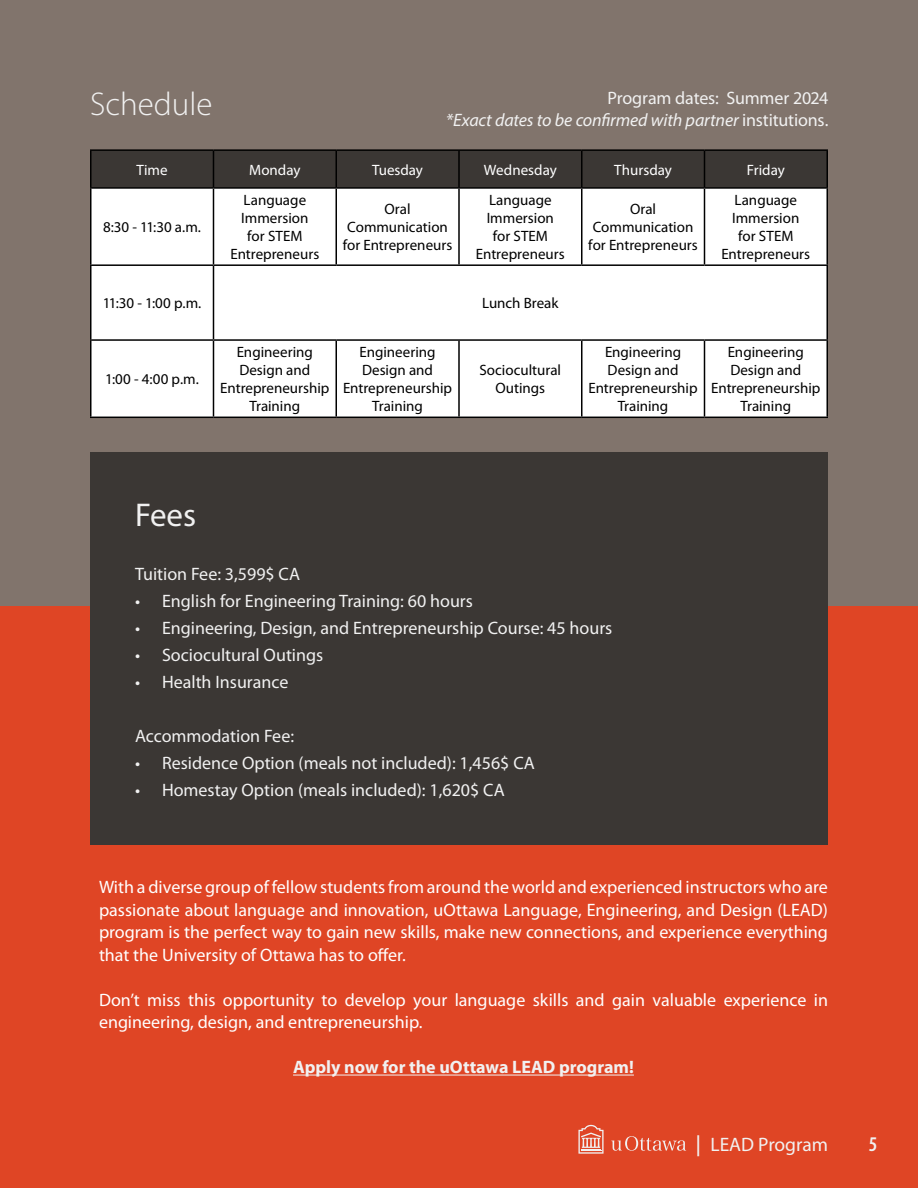
<style>
.page{position:relative;width:918px;height:1188px;background:#fff}
.page>*{position:absolute;margin:0;border:0;box-sizing:border-box;transform-origin:0 0}
.t1{font:300 33px "Myriad Pro";color:#f1f1f1}
.t2{font:33px "Myriad Pro";color:#f1f1f1}
.t3{font:700 21px "Myriad Pro";color:#fff}
.t4{font:600 condensed 21px "Myriad Pro";color:#f1f1f1}
.t5{font:19.5px "Myriad Pro";color:#f1f1f1}
.t6{font:18px/22.5px "Myriad Pro";color:#fff;text-align:justify}
.t7{font:18px/22.5px "Myriad Pro";color:#f1f1f1;text-align:right}
.t8{font:700 18px "Myriad Pro";color:#f1f1f1}
.t9{font:15px/18px "Myriad Pro";color:#000;text-align:center}
.t10{font:15px "Myriad Pro";color:#fff}
.s1{font-style:italic}
.s2{font-weight:600;font-stretch:condensed;font-size:21px}
</style>
<div class="page">
<div style="left:0;top:0;width:918px;height:620px;background:#81746c"></div>
<div style="left:92px;top:150px;width:734px;height:38px;background:#3b3734"></div>
<div style="left:92px;top:188px;width:734px;height:229px;background:#fff"></div>
<hr style="left:90px;top:149px;width:123px;height:2px;background:#000">
<hr style="left:90px;top:151px;width:2px;height:36px;background:#000">
<hr style="left:213px;top:149px;width:123px;height:2px;background:#000">
<hr style="left:213px;top:151px;width:1px;height:36px;background:#000">
<hr style="left:336px;top:149px;width:123px;height:2px;background:#000">
<hr style="left:336px;top:151px;width:1px;height:36px;background:#000">
<hr style="left:459px;top:149px;width:123px;height:2px;background:#000">
<hr style="left:458px;top:151px;width:2px;height:36px;background:#000">
<hr style="left:582px;top:149px;width:122px;height:2px;background:#000">
<hr style="left:581px;top:151px;width:1px;height:36px;background:#000">
<hr style="left:705px;top:149px;width:123px;height:2px;background:#000">
<hr style="left:704px;top:151px;width:1px;height:36px;background:#000">
<hr style="left:826px;top:151px;width:2px;height:36px;background:#000">
<hr style="left:90px;top:187px;width:123px;height:2px;background:#000">
<hr style="left:90px;top:189px;width:2px;height:75px;background:#000">
<hr style="left:213px;top:187px;width:123px;height:2px;background:#000">
<hr style="left:213px;top:189px;width:1px;height:75px;background:#000">
<hr style="left:336px;top:187px;width:123px;height:2px;background:#000">
<hr style="left:336px;top:189px;width:1px;height:75px;background:#000">
<hr style="left:459px;top:187px;width:123px;height:2px;background:#000">
<hr style="left:458px;top:189px;width:2px;height:75px;background:#000">
<hr style="left:582px;top:187px;width:122px;height:2px;background:#000">
<hr style="left:581px;top:189px;width:1px;height:75px;background:#000">
<hr style="left:705px;top:187px;width:123px;height:2px;background:#000">
<hr style="left:704px;top:189px;width:1px;height:75px;background:#000">
<hr style="left:826px;top:189px;width:2px;height:75px;background:#000">
<hr style="left:90px;top:264px;width:123px;height:2px;background:#000">
<hr style="left:90px;top:266px;width:2px;height:73px;background:#000">
<hr style="left:213px;top:264px;width:123px;height:2px;background:#000">
<hr style="left:213px;top:266px;width:1px;height:73px;background:#000">
<hr style="left:336px;top:264px;width:123px;height:2px;background:#000">
<hr style="left:459px;top:264px;width:123px;height:2px;background:#000">
<hr style="left:582px;top:264px;width:122px;height:2px;background:#000">
<hr style="left:705px;top:264px;width:123px;height:2px;background:#000">
<hr style="left:826px;top:266px;width:2px;height:73px;background:#000">
<hr style="left:90px;top:339px;width:123px;height:2px;background:#000">
<hr style="left:90px;top:341px;width:2px;height:76px;background:#000">
<hr style="left:213px;top:339px;width:123px;height:2px;background:#000">
<hr style="left:213px;top:341px;width:1px;height:76px;background:#000">
<hr style="left:336px;top:339px;width:123px;height:2px;background:#000">
<hr style="left:336px;top:341px;width:1px;height:76px;background:#000">
<hr style="left:459px;top:339px;width:123px;height:2px;background:#000">
<hr style="left:458px;top:341px;width:2px;height:76px;background:#000">
<hr style="left:582px;top:339px;width:122px;height:2px;background:#000">
<hr style="left:581px;top:341px;width:1px;height:76px;background:#000">
<hr style="left:705px;top:339px;width:123px;height:2px;background:#000">
<hr style="left:704px;top:341px;width:1px;height:76px;background:#000">
<hr style="left:826px;top:341px;width:2px;height:76px;background:#000">
<hr style="left:90px;top:417px;width:123px;height:1px;background:#000">
<hr style="left:213px;top:417px;width:123px;height:1px;background:#000">
<hr style="left:336px;top:417px;width:123px;height:1px;background:#000">
<hr style="left:459px;top:417px;width:123px;height:1px;background:#000">
<hr style="left:582px;top:417px;width:122px;height:1px;background:#000">
<hr style="left:705px;top:417px;width:123px;height:1px;background:#000">
<div style="left:0;top:606px;width:918px;height:582px;background:#df4525"></div>
<div style="left:90px;top:452px;width:738px;height:392px;background:#3b3734"></div>
<svg style="left:611px;top:1136px;width:75px;height:15px"></svg>
<svg style="left:578px;top:1125px;width:26px;height:29px"></svg>
<hr style="left:293px;top:1075px;width:341px;height:1px;background:#f1f1f1">
<h1 class="t1" style="left:90px;top:84px;width:124px">Schedule</h1>
<p class="t7" style="left:446px;top:86px;width:384px">Program dates: Summer 2024<br><span class="s1">*Exact dates to be confirmed with partner</span> institutions.</p>
<p class="t10" style="left:137px;top:160px;width:33px">Time</p>
<p class="t10" style="left:249px;top:160px;width:53px">Monday</p>
<p class="t10" style="left:372px;top:160px;width:52px">Tuesday</p>
<p class="t10" style="left:484px;top:160px;width:74px">Wednesday</p>
<p class="t10" style="left:614px;top:160px;width:59px">Thursday</p>
<p class="t10" style="left:747px;top:160px;width:39px">Friday</p>
<p class="t9" style="left:103px;top:218px;width:99px">8:30 - 11:30 a.m.</p>
<p class="t9" style="left:230px;top:191px;width:90px">Language<br>Immersion<br>for STEM<br>Entrepreneurs</p>
<p class="t9" style="left:343px;top:200px;width:111px">Oral<br>Communication for Entrepreneurs</p>
<p class="t9" style="left:476px;top:191px;width:90px">Language<br>Immersion<br>for STEM<br>Entrepreneurs</p>
<p class="t9" style="left:588px;top:200px;width:111px">Oral<br>Communication for Entrepreneurs</p>
<p class="t9" style="left:721px;top:191px;width:90px">Language<br>Immersion<br>for STEM<br>Entrepreneurs</p>
<p class="t9" style="left:103px;top:294px;width:100px">11:30 - 1:00 p.m.</p>
<p class="t9" style="left:482px;top:294px;width:78px">Lunch Break</p>
<p class="t9" style="left:105px;top:370px;width:95px">1:00 - 4:00 p.m.</p>
<p class="t9" style="left:220px;top:343px;width:111px">Engineering<br>Design and<br>Entrepreneurship<br>Training</p>
<p class="t9" style="left:343px;top:343px;width:111px">Engineering<br>Design and<br>Entrepreneurship<br>Training</p>
<p class="t9" style="left:479px;top:361px;width:83px">Sociocultural<br>Outings</p>
<p class="t9" style="left:589px;top:343px;width:111px">Engineering<br>Design and<br>Entrepreneurship<br>Training</p>
<p class="t9" style="left:711px;top:343px;width:111px">Engineering<br>Design and<br>Entrepreneurship<br>Training</p>
<h1 class="t2" style="left:135px;top:494px;width:63px">Fees</h1>
<p class="t7" style="left:135px;top:562px;width:167px">Tuition Fee: 3,599$ CA</p>
<p class="t7" style="left:135px;top:589px;width:339px">• English for Engineering Training: 60 hours</p>
<p class="t7" style="left:135px;top:616px;width:479px">• Engineering, Design, and Entrepreneurship Course: 45 hours</p>
<p class="t7" style="left:135px;top:643px;width:190px">• Sociocultural Outings</p>
<p class="t7" style="left:135px;top:670px;width:155px">• Health Insurance</p>
<p class="t7" style="left:135px;top:724px;width:161px">Accommodation Fee:</p>
<p class="t7" style="left:135px;top:751px;width:401px">• Residence Option (meals not included): 1,456$ CA</p>
<p class="t7" style="left:135px;top:778px;width:371px">• Homestay Option (meals included): 1,620$ CA</p>
<p class="t6" style="left:99px;top:876px;width:730px">With a diverse group of fellow students from around the world and experienced instructors who are passionate about language and innovation, uOttawa Language, Engineering, and Design (LEAD) program is the perfect way to gain new skills, make new connections, and experience everything that the University of Ottawa has to offer.</p>
<p class="t6" style="left:99px;top:988px;width:731px">Don’t miss this opportunity to develop your language skills and gain valuable experience in engineering, design, and entrepreneurship.</p>
<p class="t8" style="left:293px;top:1055px;width:342px">Apply now for the uOttawa LEAD program!</p>
<p class="t6" style="left:378px;top:943px;width:7px">f</p>
<h2 class="t3" style="left:265px;top:1052px;width:399px">Apply now for the uOttawa LEAD program!</h2>
<h3 class="t5" style="left:696px;top:1132px;width:133px"><span class="s2">|</span> LEAD Program</h3>
<h2 class="t4" style="left:869px;top:1131px;width:10px">5</h2>
</div>
